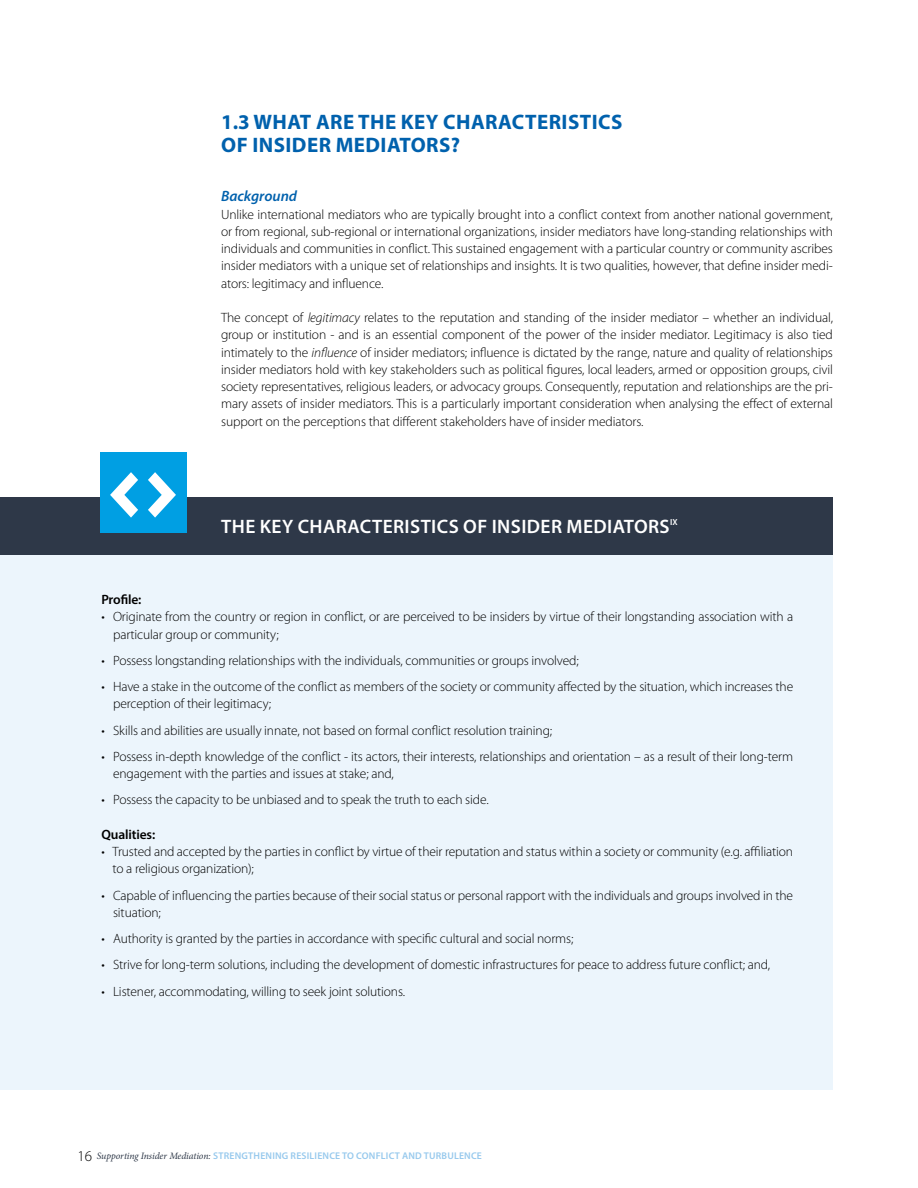
<style>
.page{position:relative;width:918px;height:1188px;background:#fff}
.page>*{position:absolute;margin:0;border:0;box-sizing:border-box;transform-origin:0 0}
.t1{font:700 21px/22.5px "Myriad Pro";letter-spacing:.02em;color:#0061ad}
.t2{font:600 19.5px "Myriad Pro";letter-spacing:.02em;color:#fff}
.t3{font:italic 600 15px "Myriad Pro";color:#0061ad}
.t4{font:300 13.5px/17.2px "Myriad Pro";letter-spacing:-.01em;color:#000}
.t5{font:600 13.5px "Myriad Pro";letter-spacing:-.01em;color:#000}
.t6{font:600 9.75px "Myriad Pro";letter-spacing:.02em;color:#97c9ed}
.t7{font:600 8.7px "Myriad Pro";color:#fff}
.s1{font-style:italic}
.s2{font-weight:300;font-size:15px;color:#000}
.s3{font-family:"Minion Pro";font-weight:400;font-style:italic;color:#2e3848}
</style>
<div class="page">
<div style="left:0;top:508px;width:833px;height:582px;background:#ecf5fc"></div>
<div style="left:0;top:497px;width:833px;height:58px;background:#2e3848"></div>
<div style="left:100px;top:452px;width:86px;height:81px;background:#009fe3"></div>
<svg style="left:110px;top:472px;width:28px;height:46px"></svg>
<svg style="left:148px;top:472px;width:28px;height:46px"></svg>
<h1 class="t1" style="left:221px;top:110px;width:403px">1.3 WHAT ARE THE KEY CHARACTERISTICS<br>OF INSIDER MED</h1>
<h1 class="t1" style="left:381px;top:133px;width:81px">IATORS?</h1>
<p class="t3" style="left:221px;top:187px;width:78px">Background</p>
<p class="t4" style="left:221px;top:206px;width:613px;text-align:justify">Unlike international mediators who are typically brought into a conflict context from another national government, or from regional, sub-regional or international organizations, insider mediators have long-standing relationships with individuals and communities in conflict. This sustained engagement with a particular country or community ascribes insider mediators with a unique set of relationships and insights. It is two qualities, however, that define insider medi&shy;ators: legitimacy and influence.</p>
<p class="t4" style="left:221px;top:309px;width:613px;text-align:justify">The concept of <span class="s1">legitimacy</span> relates to the reputation and standing of the insider mediator – whether an individual, group or institution - and is an essential component of the power of the insider mediator. Legitimacy is also tied intimately to the <span class="s1">influence</span> of insider mediators; influence is dictated by the range, nature and quality of relationships insider mediators hold with key stakeholders such as political figures, local leaders, armed or opposition groups, civil society representatives, religious leaders, or advocacy groups. Consequently, reputation and relationships are the pri&shy;mary assets of insider mediators. This is a particularly important consideration when analysing the effect of external support on the perceptions that different stakeholders have of insider mediators.</p>
<h2 class="t2" style="left:221px;top:514px;width:448px">THE KEY CHARACTERISTICS OF INSIDER MEDIATORS</h2>
<p class="t7" style="left:670px;top:517px;width:9px">IX</p>
<p class="t5" style="left:101px;top:591px;width:42px">PROFILE:</p>
<p class="t4" style="left:113px;top:608px;width:682px;text-indent:-12px">• Originate from the country or region in conflict, or are perceived to be insiders by virtue of their longstanding association with a particular group or community;</p>
<p class="t4" style="left:101px;top:652px;width:479px">• Possess longstanding relationships with the individuals, communities or groups involved;</p>
<p class="t4" style="left:113px;top:678px;width:682px;text-indent:-12px">• Have a stake in the outcome of the conflict as members of the society or community affected by the situation, which increases the perception of their legitimacy;</p>
<p class="t4" style="left:101px;top:722px;width:452px">• Skills and abilities are usually innate, not based on formal conflict resolution training;</p>
<p class="t4" style="left:113px;top:748px;width:682px;text-indent:-12px">• Possess in-depth knowledge of the conflict - its actors, their interests, relationships and orientation – as a result of their long-term engagement with the parties and issues at stake; and,</p>
<p class="t4" style="left:101px;top:791px;width:389px">• Possess the capacity to be unbiased and to speak the truth to each side.</p>
<p class="t5" style="left:101px;top:826px;width:55px">QUALITIES:</p>
<p class="t4" style="left:113px;top:843px;width:682px;text-indent:-11px">• Trusted and accepted by the parties in conflict by virtue of their reputation and status within a society or community (e.g. affiliation to a religious organization);</p>
<p class="t4" style="left:113px;top:887px;width:682px;text-indent:-12px">• Capable of influencing the parties because of their social status or personal rapport with the individuals and groups involved in the situation;</p>
<p class="t4" style="left:101px;top:930px;width:474px">• Authority is granted by the parties in accordance with specific cultural and social norms;</p>
<p class="t4" style="left:101px;top:956px;width:670px">• Strive for long-term solutions, including the development of domestic infrastructures for peace to address future conflict; and,</p>
<p class="t4" style="left:101px;top:983px;width:305px">• Listener, accommodating, willing to seek joint solutions.</p>
<p class="t6" style="left:78px;top:1150px;width:406px"><span class="s2">16</span> <span class="s3">Supporting Insider Mediation:</span> STRENGTHENING RESILIENCE TO CONFLICT AND TURBULENCE</p>
</div>
